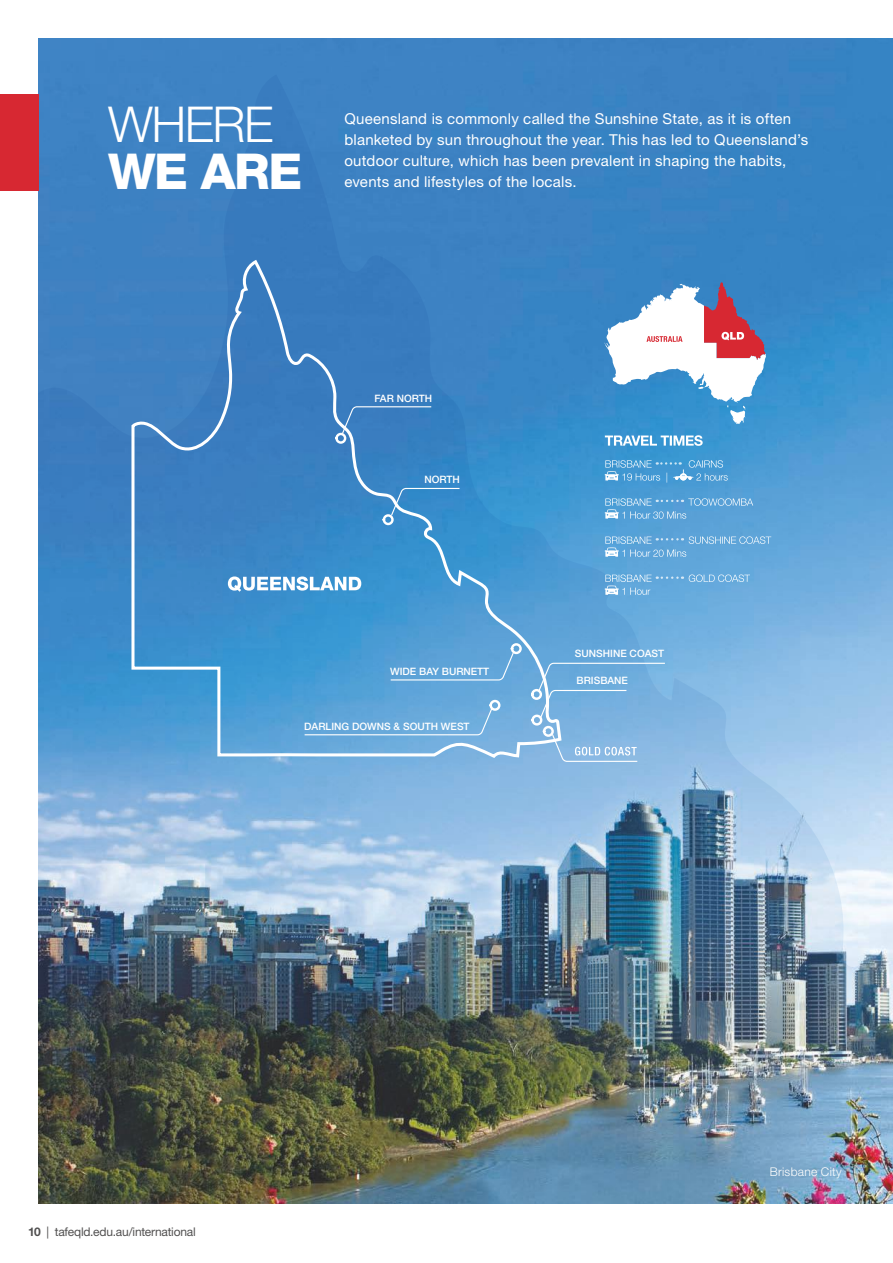
<style>
.page{position:relative;width:893px;height:1263px;background:#fff}
.page>*{position:absolute;margin:0;border:0;box-sizing:border-box;transform-origin:0 0}
.t1{font:300 49.5px "Helvetica Neue LT Pro";letter-spacing:-.03em;color:#fff}
.t2{font:800 49.5px "Helvetica Neue LT Pro";color:#fff}
.t3{font:15px/21px "Helvetica Neue LT Std";letter-spacing:.015em;color:#fff}
.t4{font:12px "Helvetica Neue LT Pro";letter-spacing:-.02em;color:#515050}
.t5{font:300 12px "Helvetica Neue LT Std";letter-spacing:.025em;color:#fff}
.t6{font:500 10.2px "Helvetica Neue LT Pro";color:#fff}
.s1{font-weight:700}
</style>
<div class="page">
<img style="left:38px;top:38px;width:855px;height:1165px">
<img style="left:38px;top:74px;width:829px;height:961px">
<svg style="left:130px;top:259px;width:433px;height:500px;background:#438dc9"></svg>
<svg style="left:228px;top:576px;width:133px;height:16px"></svg>
<svg style="left:334px;top:406px;width:98px;height:39px;background:#4887c4"></svg>
<svg style="left:381px;top:487px;width:80px;height:39px;background:#4b97cf"></svg>
<svg style="left:390px;top:642px;width:133px;height:39px;background:#63a6d8"></svg>
<svg style="left:303px;top:699px;width:199px;height:37px;background:#6babdb"></svg>
<svg style="left:530px;top:662px;width:136px;height:100px;background:#83b7e1"></svg>
<div style="left:0;top:94px;width:38px;height:96px;background:#d72832"></div>
<svg style="left:563px;top:252px;width:208px;height:359px;background:#67a1d1"></svg>
<h1 class="t1" style="left:108px;top:94px;width:167px">WHERE</h1>
<h1 class="t2" style="left:108px;top:142px;width:196px">WE ARE</h1>
<p class="t3" style="left:344px;top:108px;width:465px">Queensland is commonly called the Sunshine State, as it is often blanketed by sun throughout the year. This has led to Queensland’s outdoor culture, which has been prevalent in shaping the habits, events and lifestyles of the locals.</p>
<p class="t6" style="left:374px;top:392px;width:59px">FAR NORTH</p>
<p class="t6" style="left:424px;top:473px;width:37px">NORTH</p>
<p class="t6" style="left:390px;top:665px;width:101px">WIDE BAY BURNETT</p>
<p class="t6" style="left:575px;top:647px;width:91px">SUNSHINE COAST</p>
<p class="t6" style="left:577px;top:675px;width:53px">BRISBANE</p>
<p class="t6" style="left:304px;top:720px;width:167px">DARLING DOWNS &amp; SOUTH WEST</p>
<p class="t4" style="left:28px;top:1224px;width:169px"><span class="s1">10</span> | tafeqld.edu.au/international</p>
<p class="t5" style="left:770px;top:1164px;width:74px">Brisbane City</p>
</div>
